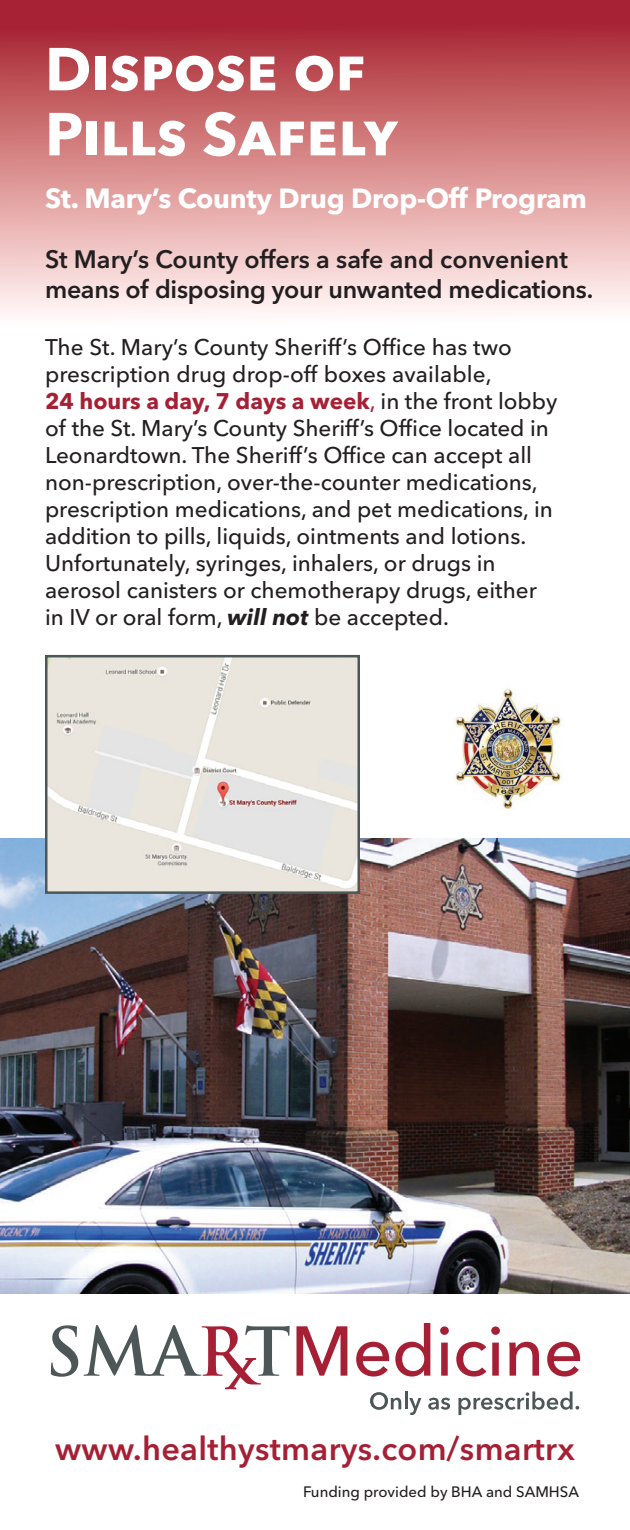
<style>
.page{position:relative;width:630px;height:1530px;background:#fff}
.page>*{position:absolute;margin:0;border:0;box-sizing:border-box;transform-origin:0 0}
.t1{font:700 60px "Avenir Next LT Pro";color:#fff}
.t2{font:600 32.5px "Avenir Next LT Pro";letter-spacing:.01em;color:#a62035}
.t3{font:700 27.5px "Avenir Next LT Pro";letter-spacing:-.01em;color:#fff}
.t4{font:600 25px/30px "Avenir Next LT Pro";letter-spacing:-.01em;color:#231f20}
.t5{font:500 22.5px/27px "Avenir Next LT Pro";color:#231f20}
.t6{font:700 22.5px "Avenir Next LT Pro";color:#a62035}
.t7{font:500 15px "Avenir Next LT Pro";color:#231f20}
.s1{font-weight:500}
.s2{font-weight:500;color:#231f20}
.s3{font-weight:700;font-style:italic}
</style>
<div class="page">
<div style="left:0;top:0;width:630px;height:338px;background:linear-gradient(to bottom,#a51723,#fff)"></div>
<svg style="left:51px;top:1325px;width:27px;height:52px"></svg>
<svg style="left:84px;top:1325px;width:206px;height:65px"></svg>
<svg style="left:296px;top:1326px;width:51px;height:50px"></svg>
<svg style="left:356px;top:1342px;width:33px;height:35px"></svg>
<svg style="left:395px;top:1323px;width:35px;height:54px"></svg>
<svg style="left:440px;top:1326px;width:9px;height:50px"></svg>
<svg style="left:456px;top:1326px;width:44px;height:51px"></svg>
<svg style="left:509px;top:1342px;width:30px;height:34px"></svg>
<svg style="left:547px;top:1342px;width:33px;height:35px"></svg>
<svg style="left:370px;top:1391px;width:51px;height:24px"></svg>
<svg style="left:428px;top:1398px;width:22px;height:12px"></svg>
<svg style="left:458px;top:1391px;width:121px;height:24px"></svg>
<img style="left:0;top:838px;width:630px;height:456px">
<img style="left:48px;top:658px;width:309px;height:233px">
<div style="left:45px;top:655px;width:315px;height:239px;border:2px solid #4e5758"></div>
<img style="left:454px;top:689px;width:107px;height:121px">
<p class="t1" style="left:45px;top:33px;width:322px">Dispose of</p>
<p class="t1" style="left:45px;top:98px;width:354px">Pills Safely</p>
<p class="t3" style="left:45px;top:182px;width:543px">St. Mary’s County Drug Drop-Off Program</p>
<p class="t4" style="left:45px;top:245px;width:550px">St Mary’s County offers a safe and convenient means of disposing your unwanted medications.</p>
<p class="t5" style="left:45px;top:334px;width:468px">The St. Mary’s County Sheriff’s Office has two prescription drug drop-off boxes available,</p>
<p class="t6" style="left:45px;top:388px;width:514px">24 hours a day, 7 days a week<span class="s1">,</span> <span class="s2">in the front lobby</span></p>
<p class="t5" style="left:45px;top:415px;width:509px">of the St. Mary’s County Sheriff’s Office located in Leonardtown. The Sheriff’s Office can accept all non-prescription, over-the-counter medications, prescription medications, and pet medications, in addition to pills, liquids, ointments and lotions.<br>Unfortunately, syringes, inhalers, or drugs in</p>
<p class="t5" style="left:45px;top:577px;width:493px">aerosol canisters or chemotherapy drugs, either</p>
<p class="t5" style="left:45px;top:604px;width:406px">in IV or oral form, <span class="s3">will not</span> be accepted.</p>
<p class="t2" style="left:55px;top:1428px;width:521px">www.healthystmarys.com/smartrx</p>
<p class="t7" style="left:303px;top:1482px;width:277px">Funding provided by BHA and SAMHSA</p>
</div>
